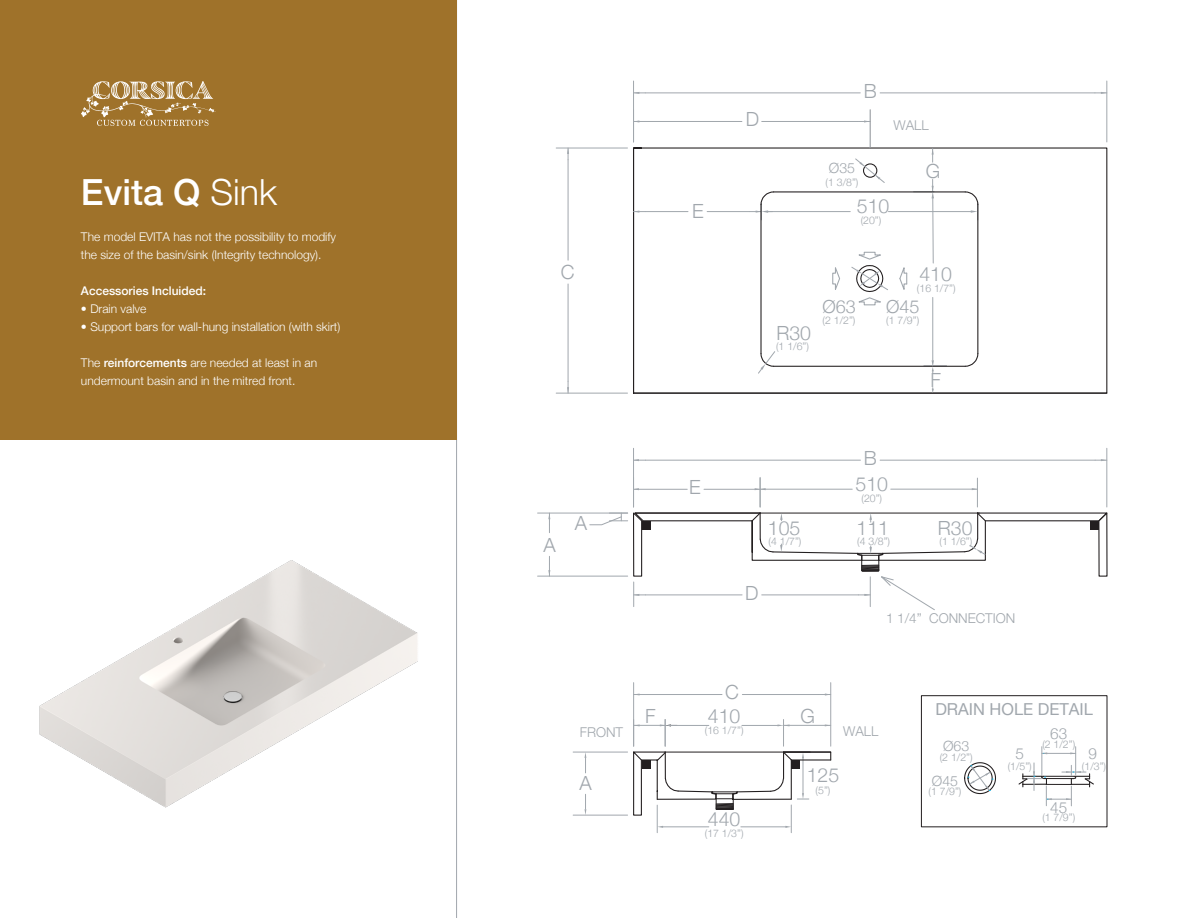
<style>
.page{position:relative;width:1188px;height:918px;background:#fff}
.page>*{position:absolute;margin:0;border:0;box-sizing:border-box;transform-origin:0 0}
.t1{font:500 36px "Helvetica Neue";color:#fff}
.t2{font:300 19.5px "Helvetica Neue";color:#a1a7ad}
.t3{font:300 18px "Helvetica Neue";color:#a1a7ad}
.t4{font:16.5px "Helvetica Neue";color:#a1a7ad}
.t5{font:300 15.3px "Helvetica Neue";color:#a1a7ad}
.t6{font:300 14.1px "Helvetica Neue";color:#a1a7ad}
.t7{font:300 13.5px "Helvetica Neue";color:#a1a7ad}
.t8{font:300 12px/18px "Helvetica Neue";color:#fff}
.t9{font:500 12px "Helvetica Neue";color:#fff}
.t10{font:300 10.5px "Helvetica Neue";color:#a1a7ad}
.s1{font-weight:300}
.s2{font-weight:500}
</style>
<div class="page">
<hr style="left:456px;top:0;width:1px;height:918px;background:#a1a7ad">
<div style="left:0;top:0;width:457px;height:439px;background:#9f722a"></div>
<hr style="left:573px;top:752px;width:55px;height:1px;background:#a1a7ad">
<hr style="left:573px;top:815px;width:55px;height:1px;background:#a1a7ad">
<hr style="left:742px;top:694px;width:77px;height:1px;background:#a1a7ad">
<hr style="left:645px;top:694px;width:77px;height:1px;background:#a1a7ad">
<hr style="left:830px;top:683px;width:1px;height:63px;background:#a1a7ad">
<hr style="left:633px;top:683px;width:1px;height:63px;background:#a1a7ad">
<svg style="left:819px;top:693px;width:12px;height:3px"></svg>
<svg style="left:584px;top:794px;width:2px;height:21px"></svg>
<svg style="left:584px;top:752px;width:2px;height:21px"></svg>
<svg style="left:1018px;top:747px;width:76px;height:59px"></svg>
<svg style="left:964px;top:762px;width:32px;height:33px"></svg>
<svg style="left:81px;top:81px;width:135px;height:45px"></svg>
<svg style="left:633px;top:720px;width:199px;height:113px"></svg>
<hr style="left:665px;top:752px;width:119px;height:1px;background:#231f20">
<svg style="left:633px;top:147px;width:475px;height:247px"></svg>
<hr style="left:634px;top:393px;width:473px;height:1px;background:#231f20">
<hr style="left:1107px;top:81px;width:1px;height:61px;background:#a1a7ad">
<hr style="left:633px;top:81px;width:1px;height:61px;background:#a1a7ad">
<hr style="left:880px;top:93px;width:215px;height:1px;background:#a1a7ad">
<hr style="left:645px;top:93px;width:215px;height:1px;background:#a1a7ad">
<hr style="left:556px;top:148px;width:72px;height:1px;background:#a1a7ad">
<hr style="left:556px;top:393px;width:72px;height:1px;background:#a1a7ad">
<hr style="left:568px;top:160px;width:1px;height:100px;background:#a1a7ad">
<hr style="left:568px;top:284px;width:1px;height:97px;background:#a1a7ad">
<hr style="left:707px;top:211px;width:43px;height:1px;background:#a1a7ad">
<hr style="left:645px;top:211px;width:43px;height:1px;background:#a1a7ad">
<hr style="left:762px;top:121px;width:96px;height:1px;background:#a1a7ad">
<hr style="left:645px;top:121px;width:97px;height:1px;background:#a1a7ad">
<svg style="left:567px;top:381px;width:2px;height:12px"></svg>
<svg style="left:567px;top:148px;width:2px;height:12px"></svg>
<svg style="left:634px;top:211px;width:11px;height:2px"></svg>
<hr style="left:870px;top:110px;width:1px;height:38px;background:#a1a7ad">
<svg style="left:634px;top:120px;width:11px;height:3px"></svg>
<svg style="left:634px;top:92px;width:11px;height:2px"></svg>
<svg style="left:1095px;top:92px;width:12px;height:2px"></svg>
<svg style="left:858px;top:120px;width:12px;height:3px"></svg>
<svg style="left:855px;top:158px;width:30px;height:25px"></svg>
<svg style="left:932px;top:149px;width:2px;height:13px"></svg>
<svg style="left:832px;top:262px;width:9px;height:33px"></svg>
<svg style="left:851px;top:251px;width:37px;height:55px"></svg>
<svg style="left:898px;top:262px;width:10px;height:33px"></svg>
<svg style="left:964px;top:352px;width:15px;height:15px"></svg>
<hr style="left:760px;top:205px;width:2px;height:149px;background:#231f20">
<hr style="left:774px;top:366px;width:191px;height:1px;background:#231f20">
<hr style="left:977px;top:205px;width:1px;height:149px;background:#231f20">
<hr style="left:774px;top:191px;width:191px;height:1px;background:#231f20">
<hr style="left:933px;top:297px;width:1px;height:63px;background:#a1a7ad">
<hr style="left:767px;top:211px;width:83px;height:1px;background:#a1a7ad">
<hr style="left:888px;top:211px;width:84px;height:1px;background:#a1a7ad">
<svg style="left:914px;top:179px;width:20px;height:84px"></svg>
<svg style="left:924px;top:360px;width:23px;height:13px"></svg>
<svg style="left:964px;top:191px;width:15px;height:29px"></svg>
<svg style="left:758px;top:351px;width:17px;height:23px"></svg>
<svg style="left:750px;top:191px;width:25px;height:29px"></svg>
<hr style="left:760px;top:477px;width:1px;height:30px;background:#a1a7ad">
<hr style="left:538px;top:513px;width:90px;height:1px;background:#a1a7ad">
<hr style="left:538px;top:576px;width:90px;height:1px;background:#a1a7ad">
<hr style="left:633px;top:448px;width:1px;height:59px;background:#a1a7ad">
<hr style="left:1107px;top:448px;width:1px;height:59px;background:#a1a7ad">
<hr style="left:645px;top:460px;width:215px;height:1px;background:#a1a7ad">
<hr style="left:880px;top:460px;width:215px;height:1px;background:#a1a7ad">
<svg style="left:548px;top:556px;width:2px;height:20px"></svg>
<svg style="left:548px;top:513px;width:2px;height:20px"></svg>
<svg style="left:634px;top:459px;width:11px;height:2px"></svg>
<svg style="left:1095px;top:459px;width:12px;height:2px"></svg>
<svg style="left:589px;top:478px;width:519px;height:132px"></svg>
<img style="left:39px;top:560px;width:379px;height:248px">
<h1 class="t1" style="left:81px;top:163px;width:198px">Evita Q <span class="s1">Sink</span></h1>
<p class="t8" style="left:81px;top:227px;width:257px">The model EVITA has not the possibility to modify the size of the basin/sink (Integrity technology).</p>
<p class="t9" style="left:81px;top:281px;width:127px">Accessories Incluided:</p>
<p class="t8" style="left:81px;top:299px;width:67px">• Drain valve</p>
<p class="t8" style="left:81px;top:317px;width:261px">• Support bars for wall-hung installation (with skirt)</p>
<p class="t8" style="left:81px;top:353px;width:238px">The <span class="s2">reinforcements</span> are needed at least in an undermount basin and in the mitred front.</p>
<h2 class="t2" style="left:864px;top:75px;width:15px">B</h2>
<h2 class="t2" style="left:746px;top:104px;width:15px">D</h2>
<p class="t7" style="left:893px;top:114px;width:37px">WALL</p>
<p class="t6" style="left:829px;top:157px;width:28px">Ø35</p>
<p class="t10" style="left:826px;top:173px;width:34px">(1 3/8”)</p>
<h2 class="t2" style="left:926px;top:155px;width:16px">G</h2>
<h2 class="t2" style="left:692px;top:195px;width:13px">E</h2>
<h2 class="t2" style="left:857px;top:190px;width:34px">510</h2>
<p class="t10" style="left:861px;top:212px;width:22px">(20”)</p>
<h2 class="t2" style="left:561px;top:256px;width:15px">C</h2>
<h2 class="t2" style="left:919px;top:258px;width:34px">410</h2>
<p class="t10" style="left:917px;top:280px;width:40px">(16 1/7”)</p>
<h2 class="t2" style="left:776px;top:317px;width:36px">R30</h2>
<h3 class="t3" style="left:822px;top:292px;width:35px">Ø63</h3>
<h3 class="t3" style="left:886px;top:292px;width:35px">Ø45</h3>
<p class="t10" style="left:823px;top:312px;width:34px">(2 1/2”)</p>
<p class="t10" style="left:886px;top:312px;width:34px">(1 7/9”)</p>
<p class="t10" style="left:776px;top:338px;width:34px">(1 1/6”)</p>
<h2 class="t2" style="left:931px;top:364px;width:12px">F</h2>
<h2 class="t2" style="left:864px;top:442px;width:15px">B</h2>
<h2 class="t2" style="left:689px;top:472px;width:13px">E</h2>
<h2 class="t2" style="left:856px;top:468px;width:34px">510</h2>
<p class="t10" style="left:862px;top:490px;width:22px">(20”)</p>
<h2 class="t2" style="left:544px;top:530px;width:14px">A</h2>
<h2 class="t2" style="left:575px;top:507px;width:14px">A</h2>
<h2 class="t2" style="left:768px;top:512px;width:34px">105</h2>
<h2 class="t2" style="left:857px;top:512px;width:34px">111</h2>
<h2 class="t2" style="left:938px;top:512px;width:36px">R30</h2>
<p class="t10" style="left:940px;top:533px;width:34px">(1 1/6”)</p>
<p class="t10" style="left:769px;top:533px;width:34px">(4 1/7”)</p>
<p class="t10" style="left:857px;top:533px;width:34px">(4 3/8”)</p>
<h2 class="t2" style="left:745px;top:577px;width:15px">D</h2>
<p class="t7" style="left:886px;top:608px;width:131px">1 1/4” CONNECTION</p>
<h2 class="t2" style="left:725px;top:677px;width:15px">C</h2>
<h2 class="t2" style="left:645px;top:700px;width:12px">F</h2>
<h2 class="t2" style="left:708px;top:700px;width:34px">410</h2>
<h2 class="t2" style="left:801px;top:700px;width:16px">G</h2>
<h3 class="t4" style="left:935px;top:697px;width:159px">DRAIN HOLE DETAIL</h3>
<p class="t10" style="left:705px;top:722px;width:40px">(16 1/7”)</p>
<p class="t7" style="left:580px;top:722px;width:45px">FRONT</p>
<p class="t7" style="left:843px;top:721px;width:37px">WALL</p>
<h2 class="t2" style="left:579px;top:767px;width:14px">A</h2>
<h2 class="t2" style="left:708px;top:803px;width:34px">440</h2>
<p class="t10" style="left:705px;top:824px;width:40px">(17 1/3”)</p>
<h2 class="t2" style="left:807px;top:759px;width:34px">125</h2>
<p class="t10" style="left:816px;top:782px;width:16px">(5”)</p>
<p class="t5" style="left:1050px;top:721px;width:19px">63</p>
<p class="t10" style="left:1042px;top:736px;width:34px">(2 1/2”)</p>
<p class="t6" style="left:943px;top:735px;width:28px">Ø63</p>
<p class="t10" style="left:940px;top:749px;width:34px">(2 1/2”)</p>
<p class="t5" style="left:1015px;top:741px;width:10px">5</p>
<p class="t5" style="left:1088px;top:741px;width:10px">9</p>
<p class="t10" style="left:929px;top:783px;width:34px">(1 7/9”)</p>
<p class="t10" style="left:1008px;top:757px;width:26px">(1/5”)</p>
<p class="t10" style="left:1082px;top:757px;width:26px">(1/3”)</p>
<p class="t6" style="left:932px;top:769px;width:28px">Ø45</p>
<p class="t5" style="left:1050px;top:795px;width:19px">45</p>
<p class="t10" style="left:1042px;top:809px;width:34px">(1 7/9”)</p>
</div>
